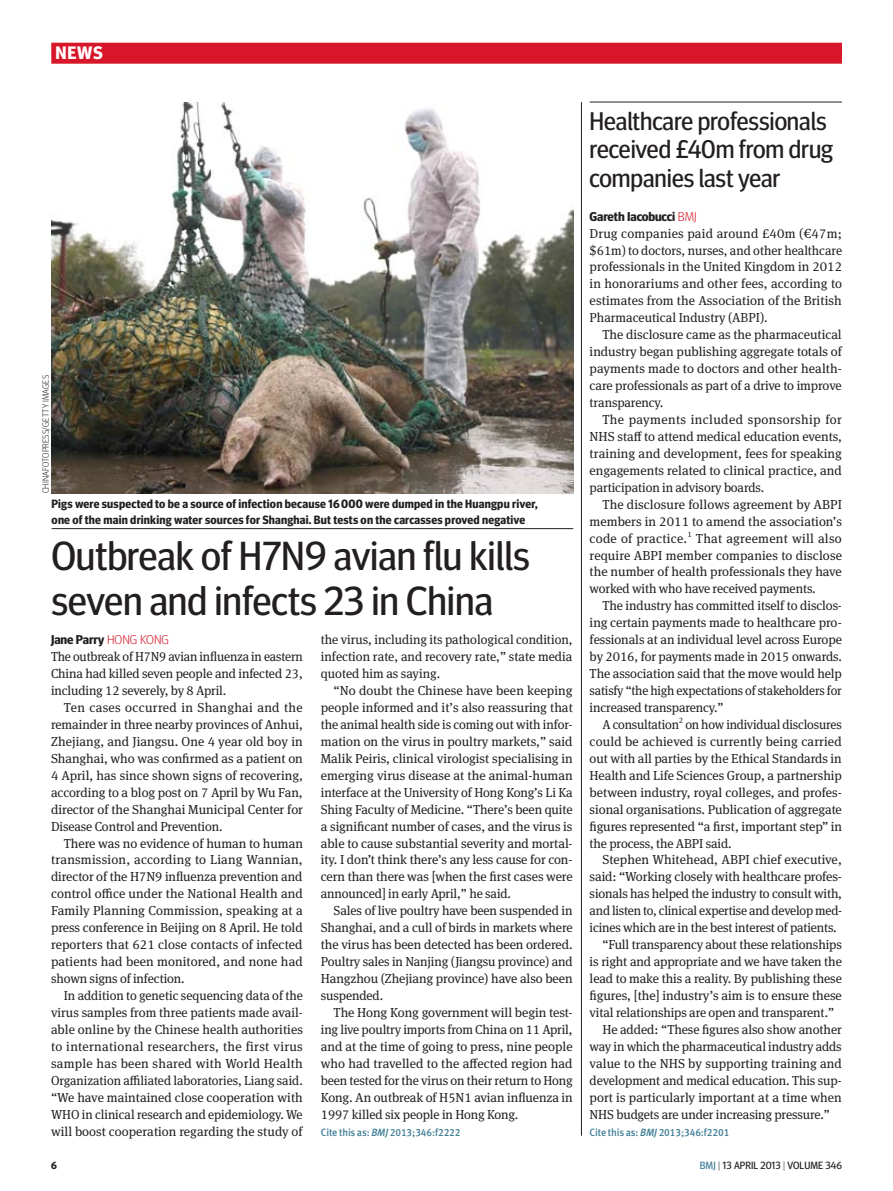
<style>
.page{position:relative;width:893px;height:1191px;background:#fff}
.page>*{position:absolute;margin:0;border:0;box-sizing:border-box;transform-origin:0 0}
.news_head_27{font:40.5px/44.2px "Meta Headline OT";color:#231f20}
.news_head_17{font:25.5px/28.5px "Meta Headline OT";color:#231f20}
.Section-Strap_Red_Le{font:700 18px "Meta Headline OT";color:#fff}
.body_indent{font:13.05px/17px "Meta Serif Pro";letter-spacing:-.01em;color:#231f20;text-align:justify}
.body_indent-2{font:13.05px/17px "Meta Serif Pro";letter-spacing:-.01em;color:#231f20;text-align:justify;scale:.96 1}
.body{font:13.05px/17px "Meta Serif Pro";letter-spacing:-.01em;color:#231f20;text-align:justify}
.body-2{font:13.05px/17px "Meta Serif Pro";letter-spacing:-.01em;color:#231f20;text-align:justify;scale:.96 1}
.news_byline_author{font:700 12.75px "Meta Headline OT";letter-spacing:-.01em;color:#231f20}
.t1{font:700 12px/15.8px "Meta Headline OT";letter-spacing:.015em;color:#231f20}
.citation{font:500 10.5px "Meta Pro";letter-spacing:-.01em;color:#3c7b93;scale:.95 1}
.t2{font:10.5px "Meta Headline OT";letter-spacing:.01em;color:#231f20}
.t3{font:700 10.5px "Meta Headline OT";color:#231f20}
.credit{font:300 9px "Meta Headline OT";letter-spacing:.015em;color:#231f20}
.s1{font-weight:300;color:#d71729}
.s2{font-style:italic}
.s3{color:#3c7b93}
.s4{font-weight:300}
</style>
<div class="page">
<div style="left:51px;top:43px;width:791px;height:21px;background:#d71729"></div>
<img style="left:52px;top:102px;width:521px;height:391px">
<hr style="left:581px;top:102px;width:1px;height:1033px;background:#231f20">
<hr style="left:52px;top:528px;width:521px;height:1px;background:#231f20">
<hr style="left:590px;top:102px;width:252px;height:1px;background:#231f20">
<p class="Section-Strap_Red_Le" style="left:56px;top:42px;width:48px">NEWS</p>
<p class="credit" style="left:40px;top:493px;width:120px;rotate:-90deg">CHINAFOTOPRESS/GETTY IMAGES</p>
<p class="t1" style="left:52px;top:496px;width:488px">Pigs were suspected to be a source of infection because 16000 were dumped in the Huangpu river, one of the main drinking water sources for Shanghai. But tests on the carcasses proved negative</p>
<p class="news_head_27" style="left:52px;top:533px;width:480px">Outbreak of H7N9 avian flu kills seven and infects 23 in China</p>
<p class="news_byline_author" style="left:51px;top:632px;width:120px">Jane Parry <span class="s1">HONG KONG</span></p>
<p class="body-2" style="left:51px;top:647px;width:264px">The outbreak of H7N9 avian influenza in eastern China had killed seven people and infected 23, including 12 severely, by 8 April.</p>
<p class="body_indent" style="left:51px;top:698px;width:253px;text-indent:13px">Ten cases occurred in Shanghai and the remainder in three nearby provinces of Anhui, Zhejiang, and Jiangsu. One 4 year old boy in Shanghai, who was confirmed as a patient on 4 April, has since shown signs of recovering, according to a blog post on 7 April by Wu Fan, director of the Shanghai Municipal Center for Disease Control and Prevention.</p>
<p class="body_indent" style="left:51px;top:834px;width:253px;text-indent:13px">There was no evidence of human to human transmission, according to Liang Wannian, director of the H7N9 influenza prevention and control office under the National Health and Family Planning Commission, speaking at a press conference in Beijing on 8 April. He told reporters that 621 close contacts of infected patients had been monitored, and none had shown signs of infection.</p>
<p class="body_indent" style="left:51px;top:986px;width:253px;text-indent:13px">In addition to genetic sequencing data of the virus samples from three patients made avail&shy;able online by the Chinese health authorities to international researchers, the first virus sample has been shared with World Health Organization affiliated laboratories, Liang said. “We have maintained close cooperation with WHO in clinical research and epidemiology. We will boost cooperation regarding the study of</p>
<p class="body_indent" style="left:321px;top:630px;width:253px">the virus, including its pathological condition, infection rate, and recovery rate,” state media quoted him as saying.</p>
<p class="body_indent" style="left:321px;top:681px;width:253px;text-indent:13px">“No doubt the Chinese have been keeping people informed and it’s also reassuring that the animal health side is coming out with infor&shy;mation on the virus in poultry markets,” said Malik Peiris, clinical virologist specialising in emerging virus disease at the animal-human interface at the University of Hong Kong’s Li Ka Shing Faculty of Medicine. “There’s been quite a significant number of cases, and the virus is able to cause substantial severity and mortal&shy;ity. I don’t think there’s any less cause for con&shy;cern than there was [when the first cases were announced] in early April,” he said.</p>
<p class="body_indent" style="left:321px;top:901px;width:253px;text-indent:13px">Sales of live poultry have been suspended in Shanghai, and a cull of birds in markets where the virus has been detected has been ordered.<br>Poultry sales in Nanjing (Jiangsu province) and Hangzhou (Zhejiang province) have also been suspended.</p>
<p class="body_indent" style="left:321px;top:1003px;width:253px;text-indent:13px">The Hong Kong government will begin test&shy;ing live poultry imports from China on 11 April, and at the time of going to press, nine people who had travelled to the affected region had been tested for the virus on their return to Hong Kong. An outbreak of H5N1 avian influenza in 1997 killed six people in Hong Kong.</p>
<p class="citation" style="left:321px;top:1123px;width:149px">Cite this as: <span class="s2">BMJ</span> 2013;346:f2222</p>
<p class="news_head_17" style="left:590px;top:106px;width:245px">Healthcare professionals received £40m from drug companies last year</p>
<p class="news_byline_author" style="left:590px;top:208px;width:109px">Gareth Iacobucci <span class="s1">BMJ</span></p>
<p class="body" style="left:590px;top:224px;width:254px">Drug companies paid around £40m (€47m; $61m) to doctors, nurses, and other healthcare professionals in the United Kingdom in 2012 in honorariums and other fees, according to estimates from the Association of the British Pharmaceutical Industry (ABPI).</p>
<p class="body_indent" style="left:590px;top:325px;width:254px;text-indent:13px">The disclosure came as the pharmaceutical industry began publishing aggregate totals of payments made to doctors and other health&shy;care professionals as part of a drive to improve transparency.</p>
<p class="body_indent" style="left:590px;top:410px;width:254px;text-indent:13px">The payments included sponsorship for NHS staff to attend medical education events, training and development, fees for speaking engagements related to clinical practice, and participation in advisory boards.</p>
<p class="body_indent" style="left:590px;top:495px;width:254px;text-indent:13px">The disclosure follows agreement by ABPI members in 2011 to amend the association’s code of practice.<sup>1</sup> That agreement will also require ABPI member companies to disclose the number of health professionals they have worked with who have received payments.</p>
<p class="body_indent" style="left:590px;top:596px;width:254px;text-indent:13px">The industry has committed itself to disclos&shy;ing certain payments made to healthcare pro&shy;fessionals at an individual level across Europe by 2016, for payments made in 2015 onwards.<br>The association said that the move would help satisfy “the high expectations of stakeholders for increased transparency.”</p>
<p class="body_indent-2" style="left:590px;top:715px;width:264px;text-indent:13px">A consultation<sup>2</sup> on how individual disclosures could be achieved is currently being carried out with all parties by the Ethical Standards in Health and Life Sciences Group, a partnership between industry, royal colleges, and profes&shy;sional organisations. Publication of aggregate figures represented “a first, important step” in the process, the ABPI said.</p>
<p class="body_indent" style="left:590px;top:850px;width:254px;text-indent:13px">Stephen Whitehead, ABPI chief executive, said: “Working closely with healthcare profes&shy;sionals has helped the industry to consult with, and listen to, clinical expertise and develop med&shy;icines which are in the best interest of patients.</p>
<p class="body_indent" style="left:590px;top:935px;width:254px;text-indent:13px">“Full transparency about these relationships is right and appropriate and we have taken the lead to make this a reality. By publishing these figures, [the] industry’s aim is to ensure these vital relationships are open and transparent.”</p>
<p class="body_indent" style="left:590px;top:1020px;width:254px;text-indent:13px">He added: “These figures also show another way in which the pharmaceutical industry adds value to the NHS by supporting training and development and medical education. This sup&shy;port is particularly important at a time when NHS budgets are under increasing pressure.”</p>
<p class="citation" style="left:590px;top:1123px;width:149px">Cite this as: <span class="s2">BMJ</span> 2013;346:f2201</p>
<p class="t3" style="left:51px;top:1159px;width:7px">6</p>
<p class="t2" style="left:700px;top:1159px;width:144px"><span class="s3">BMJ</span> <span class="s4">|</span> 13 APRIL 2013 <span class="s4">|</span> VOLUME 346</p>
</div>
